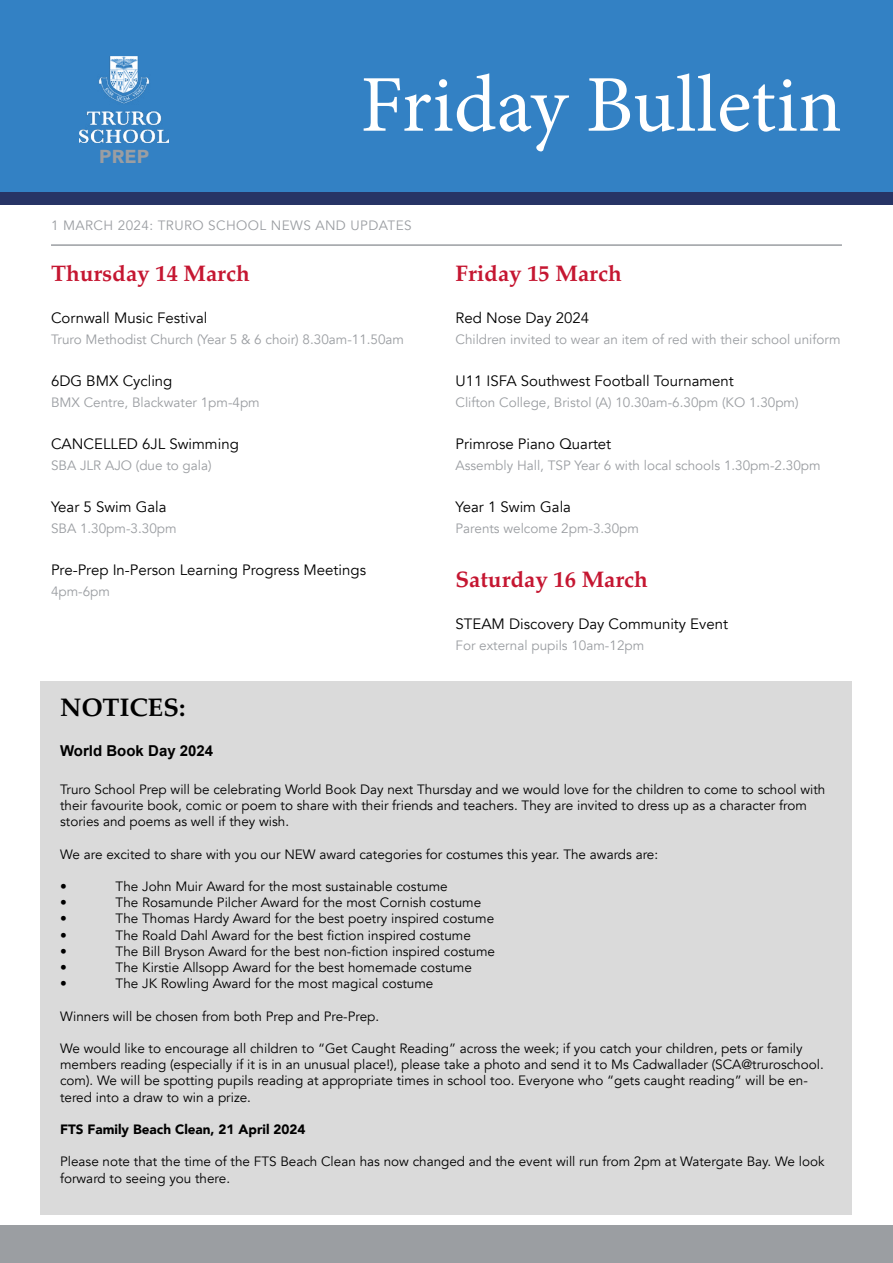
<style>
.page{position:relative;width:893px;height:1263px;background:#fff}
.page>*{position:absolute;margin:0;border:0;box-sizing:border-box;transform-origin:0 0}
.t1{font:80.55px "Minion Pro";color:#fff}
.t2{font:700 25.5px "Palatino";color:#000}
.t3{font:700 22.5px "Palatino";color:#c51631}
.t4{font:900 18.75px "Avenir";color:#9b9ea2;scale:1.04 1}
.t5{font:15px "Avenir";color:#000}
.t6{font:700 15px "Arial";color:#000}
.t7{font:13.5px/16.2px "Avenir";color:#000}
.t8{font:13.5px "Avenir";color:#9b9ea2}
.t9{font:13.5px "Avenir";letter-spacing:.03em;color:#9b9ea2}
.t10{font:900 13.5px "Avenir";color:#000}
</style>
<div class="page">
<div style="left:0;top:1226px;width:893px;height:37px;background:#9b9ea2"></div>
<div style="left:0;top:191px;width:893px;height:14px;background:#273465"></div>
<div style="left:0;top:0;width:893px;height:191px;background:#3381c4"></div>
<svg style="left:79px;top:142px;width:54px;height:1px"></svg>
<img style="left:79px;top:57px;width:90px;height:85px">
<hr style="left:51px;top:244px;width:791px;height:2px;background:#9b9ea2">
<div style="left:41px;top:681px;width:811px;height:533px;background:#dadada"></div>
<h3 class="t4" style="left:99px;top:141px;width:50px">PREP</h3>
<h1 class="t1" style="left:360px;top:51px;width:483px">Friday Bulletin</h1>
<p class="t9" style="left:51px;top:217px;width:362px">1 MARCH 2024: TRURO SCHOOL NEWS AND UPDATES</p>
<h3 class="t3" style="left:51px;top:254px;width:200px">Thursday 14 March</h3>
<p class="t5" style="left:51px;top:309px;width:158px">Cornwall Music Festival</p>
<p class="t8" style="left:51px;top:331px;width:355px">Truro Methodist Church (Year 5 &amp; 6 choir) 8.30am-11.50am</p>
<p class="t5" style="left:51px;top:372px;width:123px">6DG BMX Cycling</p>
<p class="t8" style="left:51px;top:394px;width:210px">BMX Centre, Blackwater 1pm-4pm</p>
<p class="t5" style="left:51px;top:435px;width:189px">CANCELLED 6JL Swimming</p>
<p class="t8" style="left:51px;top:457px;width:162px">SBA JLR AJO (due to gala)</p>
<p class="t5" style="left:51px;top:498px;width:117px">Year 5 Swim Gala</p>
<p class="t8" style="left:51px;top:520px;width:127px">SBA 1.30pm-3.30pm</p>
<p class="t5" style="left:51px;top:561px;width:317px">Pre-Prep In-Person Learning Progress Meetings</p>
<p class="t8" style="left:51px;top:583px;width:61px">4pm-6pm</p>
<h3 class="t3" style="left:455px;top:254px;width:168px">Friday 15 March</h3>
<p class="t5" style="left:455px;top:309px;width:135px">Red Nose Day 2024</p>
<p class="t8" style="left:455px;top:331px;width:387px">Children invited to wear an item of red with their school uniform</p>
<p class="t5" style="left:455px;top:372px;width:280px">U11 ISFA Southwest Football Tournament</p>
<p class="t8" style="left:455px;top:394px;width:345px">Clifton College, Bristol (A) 10.30am-6.30pm (KO 1.30pm)</p>
<p class="t5" style="left:455px;top:435px;width:157px">Primrose Piano Quartet</p>
<p class="t8" style="left:455px;top:457px;width:367px">Assembly Hall, TSP Year 6 with local schools 1.30pm-2.30pm</p>
<p class="t5" style="left:455px;top:498px;width:117px">Year 1 Swim Gala</p>
<p class="t8" style="left:455px;top:520px;width:185px">Parents welcome 2pm-3.30pm</p>
<h3 class="t3" style="left:455px;top:560px;width:194px">Saturday 16 March</h3>
<p class="t5" style="left:455px;top:615px;width:274px">STEAM Discovery Day Community Event</p>
<p class="t8" style="left:455px;top:637px;width:190px">For external pupils 10am-12pm</p>
<h2 class="t2" style="left:60px;top:686px;width:127px">NOTICES:</h2>
<p class="t6" style="left:60px;top:740px;width:155px">World Book Day 2024</p>
<p class="t7" style="left:60px;top:781px;width:767px">Truro School Prep will be celebrating World Book Day next Thursday and we would love for the children to come to school with their favourite book, comic or poem to share with their friends and teachers. They are invited to dress up as a character from stories and poems as well if they wish.</p>
<p class="t7" style="left:60px;top:846px;width:600px">We are excited to share with you our NEW award categories for costumes this year. The awards are:</p>
<p class="t7" style="left:60px;top:878px;width:8px">•</p>
<p class="t7" style="left:116px;top:878px;width:334px">The John Muir Award for the most sustainable costume</p>
<p class="t7" style="left:60px;top:895px;width:8px">•</p>
<p class="t7" style="left:116px;top:895px;width:367px">The Rosamunde Pilcher Award for the most Cornish costume</p>
<p class="t7" style="left:60px;top:911px;width:8px">•</p>
<p class="t7" style="left:116px;top:911px;width:380px">The Thomas Hardy Award for the best poetry inspired costume</p>
<p class="t7" style="left:60px;top:927px;width:8px">•</p>
<p class="t7" style="left:116px;top:927px;width:357px">The Roald Dahl Award for the best fiction inspired costume</p>
<p class="t7" style="left:60px;top:943px;width:8px">•</p>
<p class="t7" style="left:116px;top:943px;width:381px">The Bill Bryson Award for the best non-fiction inspired costume</p>
<p class="t7" style="left:60px;top:959px;width:8px">•</p>
<p class="t7" style="left:116px;top:959px;width:358px">The Kirstie Allsopp Award for the best homemade costume</p>
<p class="t7" style="left:60px;top:976px;width:8px">•</p>
<p class="t7" style="left:116px;top:976px;width:319px">The JK Rowling Award for the most magical costume</p>
<p class="t7" style="left:60px;top:1008px;width:321px">Winners will be chosen from both Prep and Pre-Prep.</p>
<p class="t7" style="left:60px;top:1040px;width:765px">We would like to encourage all children to “Get Caught Reading” across the week; if you catch your children, pets or family members reading (especially if it is in an unusual place!), please take a photo and send it to Ms Cadwallader (SCA@truroschool. com). We will be spotting pupils reading at appropriate times in school too. Everyone who “gets caught reading” will be en&shy;tered into a draw to win a prize.</p>
<p class="t10" style="left:60px;top:1118px;width:247px">FTS Family Beach Clean, 21 April 2024</p>
<p class="t7" style="left:60px;top:1154px;width:766px">Please note that the time of the FTS Beach Clean has now changed and the event will run from 2pm at Watergate Bay. We look forward to seeing you there.</p>
</div>
